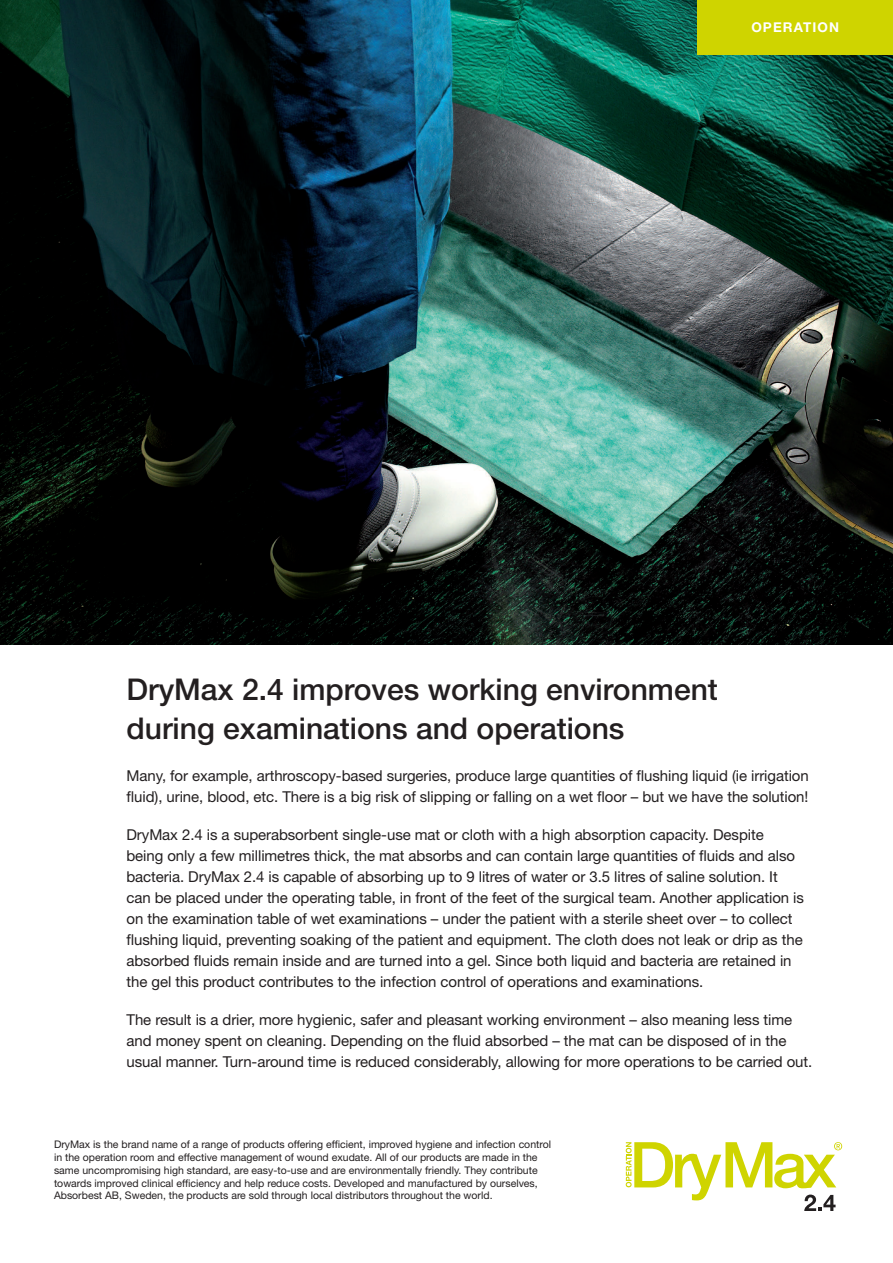
<style>
.page{position:relative;width:893px;height:1263px;background:#fff}
.page>*{position:absolute;margin:0;border:0;box-sizing:border-box;transform-origin:0 0}
.Mellanrubrik{font:500 30px/39.6px "Helvetica Neue LT Std";color:#231f20}
.Framsida_brödtext{font:15px/21px "Helvetica Neue LT Std";letter-spacing:-.005em;color:#231f20}
.Vit_CAPS{font:700 13.5px "Helvetica Neue LT Std";letter-spacing:.08em;color:#fff}
.Finstilt{font:10.5px/12.8px "Helvetica Neue LT Std";color:#231f20}
</style>
<div class="page">
<img style="left:0;top:0;width:893px;height:644px">
<svg style="left:626px;top:1142px;width:216px;height:68px"></svg>
<div style="left:697px;top:0;width:196px;height:55px;background:#cfd400"></div>
<p class="Vit_CAPS" style="left:751px;top:19px;width:89px">OPERATION</p>
<p class="Mellanrubrik" style="left:126px;top:669px;width:593px">DryMax 2.4 improves working environment during examinations and operations</p>
<p class="Framsida_brödtext" style="left:126px;top:765px;width:684px">Many, for example, arthroscopy-based surgeries, produce large quantities of flushing liquid (ie irrigation fluid), urine, blood, etc. There is a big risk of slipping or falling on a wet floor – but we have the solution!</p>
<p class="Framsida_brödtext" style="left:126px;top:824px;width:679px">DryMax 2.4 is a superabsorbent single-use mat or cloth with a high absorption capacity. Despite being only a few millimetres thick, the mat absorbs and can contain large quantities of fluids and also bacteria. DryMax 2.4 is capable of absorbing up to 9 litres of water or 3.5 litres of saline solution. It can be placed under the operating table, in front of the feet of the surgical team. Another application is on the examination table of wet examinations – under the patient with a sterile sheet over – to collect flushing liquid, preventing soaking of the patient and equipment. The cloth does not leak or drip as the absorbed fluids remain inside and are turned into a gel. Since both liquid and bacteria are retained in the gel this product contributes to the infection control of operations and examinations.</p>
<p class="Framsida_brödtext" style="left:126px;top:1009px;width:687px">The result is a drier, more hygienic, safer and pleasant working environment – also meaning less time and money spent on cleaning. Depending on the fluid absorbed – the mat can be disposed of in the usual manner. Turn-around time is reduced considerably, allowing for more operations to be carried out.</p>
<p class="Finstilt" style="left:54px;top:1138px;width:499px">DryMax is the brand name of a range of products offering efficient, improved hygiene and infection control in the operation room and effective management of wound exudate. All of our products are made in the same uncompromising high standard, are easy-to-use and are environmentally friendly. They contribute towards improved clinical efficiency and help reduce costs. Developed and manufactured by ourselves, Absorbest AB, Sweden, the products are sold through local distributors throughout the world.</p>
</div>
